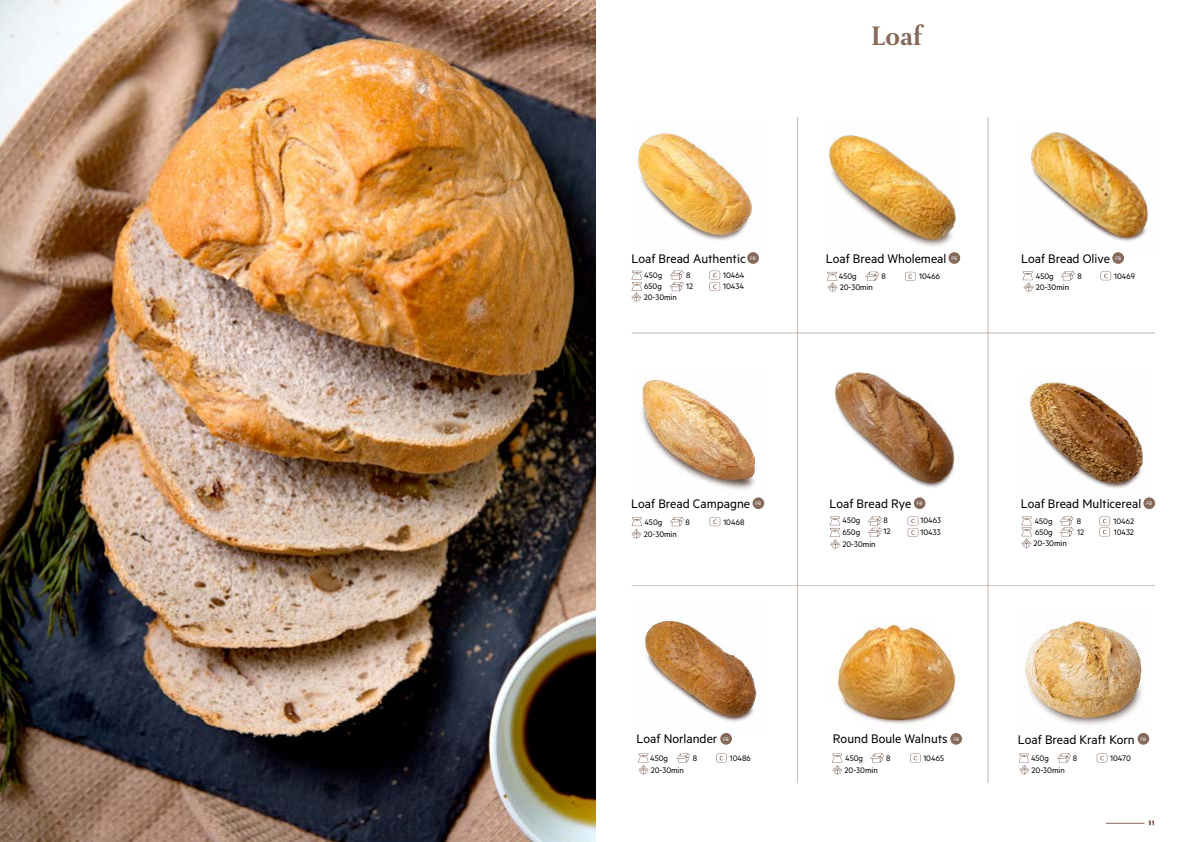
<style>
.page{position:relative;width:1191px;height:842px;background:#fff}
.page>*{position:absolute;margin:0;border:0;box-sizing:border-box;transform-origin:0 0}
.t1{font:700 28px "DTL Paradox T";color:#85695b}
.t2{font:14px "Metric";color:#000}
.t3{font:9px/11.9px "Metric";color:#000}
.t4{font:5.5px "Metric";color:#fff}
</style>
<div class="page">
<hr style="left:1106px;top:823px;width:38px;height:1px;background:#85695b">
<img style="left:0;top:0;width:595px;height:842px">
<img style="left:642px;top:620px;width:115px;height:102px">
<img style="left:1030px;top:132px;width:118px;height:109px">
<img style="left:829px;top:135px;width:130px;height:119px">
<img style="left:835px;top:372px;width:120px;height:128px">
<img style="left:641px;top:380px;width:116px;height:109px">
<img style="left:638px;top:129px;width:114px;height:111px">
<img style="left:1030px;top:382px;width:113px;height:107px">
<svg style="left:669px;top:270px;width:14px;height:21px"></svg>
<svg style="left:709px;top:271px;width:11px;height:20px"></svg>
<svg style="left:865px;top:272px;width:14px;height:9px"></svg>
<svg style="left:905px;top:272px;width:10px;height:9px"></svg>
<svg style="left:1060px;top:271px;width:14px;height:9px"></svg>
<svg style="left:1100px;top:271px;width:11px;height:9px"></svg>
<svg style="left:670px;top:517px;width:13px;height:9px"></svg>
<svg style="left:709px;top:517px;width:11px;height:9px"></svg>
<svg style="left:868px;top:516px;width:13px;height:21px"></svg>
<svg style="left:907px;top:516px;width:11px;height:21px"></svg>
<svg style="left:1059px;top:516px;width:14px;height:20px"></svg>
<svg style="left:1099px;top:516px;width:11px;height:20px"></svg>
<svg style="left:676px;top:753px;width:14px;height:10px"></svg>
<svg style="left:716px;top:753px;width:10px;height:9px"></svg>
<svg style="left:631px;top:271px;width:11px;height:31px"></svg>
<img style="left:832px;top:619px;width:128px;height:115px">
<svg style="left:870px;top:753px;width:14px;height:10px"></svg>
<svg style="left:910px;top:753px;width:10px;height:9px"></svg>
<img style="left:1022px;top:617px;width:127px;height:119px">
<svg style="left:1057px;top:753px;width:13px;height:10px"></svg>
<svg style="left:1096px;top:753px;width:11px;height:9px"></svg>
<hr style="left:797px;top:117px;width:1px;height:666px;background:#85695b">
<hr style="left:988px;top:117px;width:1px;height:666px;background:#85695b">
<hr style="left:631px;top:333px;width:524px;height:1px;background:#85695b">
<hr style="left:631px;top:585px;width:524px;height:1px;background:#85695b">
<svg style="left:827px;top:272px;width:10px;height:20px"></svg>
<svg style="left:1022px;top:271px;width:11px;height:21px"></svg>
<svg style="left:1021px;top:516px;width:11px;height:32px"></svg>
<svg style="left:829px;top:516px;width:11px;height:33px"></svg>
<svg style="left:631px;top:517px;width:11px;height:22px"></svg>
<svg style="left:638px;top:754px;width:10px;height:21px"></svg>
<svg style="left:832px;top:754px;width:10px;height:21px"></svg>
<svg style="left:1018px;top:754px;width:11px;height:21px"></svg>
<div style="left:747px;top:252px;width:12px;height:12px;background:#85695b;border-radius:50%"></div>
<div style="left:948px;top:252px;width:12px;height:12px;background:#85695b;border-radius:50%"></div>
<div style="left:1112px;top:252px;width:12px;height:12px;background:#85695b;border-radius:50%"></div>
<div style="left:752px;top:497px;width:12px;height:12px;background:#85695b;border-radius:50%"></div>
<div style="left:913px;top:497px;width:12px;height:12px;background:#85695b;border-radius:50%"></div>
<div style="left:1143px;top:497px;width:12px;height:12px;background:#85695b;border-radius:50%"></div>
<div style="left:720px;top:733px;width:12px;height:12px;background:#85695b;border-radius:50%"></div>
<div style="left:950px;top:733px;width:12px;height:12px;background:#85695b;border-radius:50%"></div>
<div style="left:1137px;top:733px;width:12px;height:12px;background:#85695b;border-radius:50%"></div>
<svg style="left:37px;top:821px;width:6px;height:4px"></svg>
<h1 class="t1" style="left:871px;top:19px;width:52px">Loaf</h1>
<h2 class="t2" style="left:631px;top:250px;width:116px">Loaf Bread Authentic</h2>
<p class="t3" style="left:644px;top:280px;width:19px">650g</p>
<p class="t3" style="left:686px;top:280px;width:8px">12</p>
<p class="t3" style="left:723px;top:280px;width:22px">10434</p>
<h2 class="t2" style="left:826px;top:250px;width:122px">Loaf Bread Wholemeal</h2>
<p class="t3" style="left:839px;top:270px;width:19px">450g</p>
<p class="t3" style="left:881px;top:270px;width:6px">8</p>
<p class="t3" style="left:919px;top:270px;width:23px">10466</p>
<h2 class="t2" style="left:1021px;top:250px;width:90px">Loaf Bread Olive</h2>
<p class="t3" style="left:1035px;top:270px;width:19px">450g</p>
<p class="t3" style="left:1077px;top:270px;width:6px">8</p>
<p class="t3" style="left:1114px;top:270px;width:22px">10469</p>
<p class="t4" style="left:750px;top:255px;width:7px">FB</p>
<p class="t4" style="left:951px;top:255px;width:7px">FB</p>
<p class="t4" style="left:1115px;top:255px;width:7px">FB</p>
<p class="t3" style="left:644px;top:269px;width:19px">450g</p>
<p class="t3" style="left:686px;top:269px;width:6px">8</p>
<p class="t3" style="left:723px;top:269px;width:23px">10464</p>
<p class="t3" style="left:839px;top:281px;width:35px">20-30min</p>
<p class="t3" style="left:1035px;top:281px;width:35px">20-30min</p>
<p class="t3" style="left:643px;top:291px;width:35px">20-30min</p>
<h2 class="t2" style="left:631px;top:495px;width:120px">Loaf Bread Campagne</h2>
<p class="t3" style="left:644px;top:515px;width:19px">450g</p>
<p class="t3" style="left:685px;top:515px;width:6px">8</p>
<p class="t3" style="left:723px;top:515px;width:23px">10468</p>
<h2 class="t2" style="left:829px;top:495px;width:83px">Loaf Bread Rye</h2>
<h2 class="t2" style="left:1020px;top:495px;width:122px">Loaf Bread Multicereal</h2>
<p class="t3" style="left:1034px;top:515px;width:19px">450g</p>
<p class="t3" style="left:1077px;top:515px;width:6px">8</p>
<p class="t3" style="left:1113px;top:515px;width:22px">10462</p>
<p class="t3" style="left:1035px;top:526px;width:19px">650g</p>
<p class="t3" style="left:1077px;top:526px;width:8px">12</p>
<p class="t3" style="left:1113px;top:526px;width:22px">10432</p>
<p class="t4" style="left:755px;top:500px;width:7px">FB</p>
<p class="t4" style="left:916px;top:500px;width:7px">FB</p>
<p class="t4" style="left:1146px;top:500px;width:7px">FB</p>
<p class="t3" style="left:920px;top:514px;width:22px">10463<br>10433</p>
<p class="t3" style="left:842px;top:514px;width:19px">450g<br>650g</p>
<p class="t3" style="left:883px;top:515px;width:8px;line-height:11px">8<br>12</p>
<p class="t3" style="left:643px;top:528px;width:35px">20-30min</p>
<p class="t3" style="left:842px;top:538px;width:35px">20-30min</p>
<p class="t3" style="left:1033px;top:537px;width:35px">20-30min</p>
<h2 class="t2" style="left:636px;top:731px;width:82px">Loaf Norlander</h2>
<h2 class="t2" style="left:833px;top:731px;width:116px">Round Boule Walnuts</h2>
<h2 class="t2" style="left:1018px;top:731px;width:118px">Loaf Bread Kraft Korn</h2>
<p class="t3" style="left:1031px;top:752px;width:19px">450g</p>
<p class="t3" style="left:1072px;top:752px;width:6px">8</p>
<p class="t3" style="left:1110px;top:752px;width:22px">10470</p>
<p class="t4" style="left:723px;top:736px;width:7px">FB</p>
<p class="t4" style="left:953px;top:736px;width:7px">FB</p>
<p class="t4" style="left:1140px;top:736px;width:7px">FB</p>
<p class="t3" style="left:650px;top:752px;width:19px">450g</p>
<p class="t3" style="left:692px;top:752px;width:6px">8</p>
<p class="t3" style="left:730px;top:752px;width:23px">10486</p>
<p class="t3" style="left:845px;top:752px;width:19px">450g</p>
<p class="t3" style="left:886px;top:752px;width:6px">8</p>
<p class="t3" style="left:923px;top:752px;width:22px">10465</p>
<p class="t3" style="left:650px;top:764px;width:35px">20-30min</p>
<p class="t3" style="left:844px;top:764px;width:35px">20-30min</p>
<p class="t3" style="left:1031px;top:764px;width:35px">20-30min</p>
</div>
